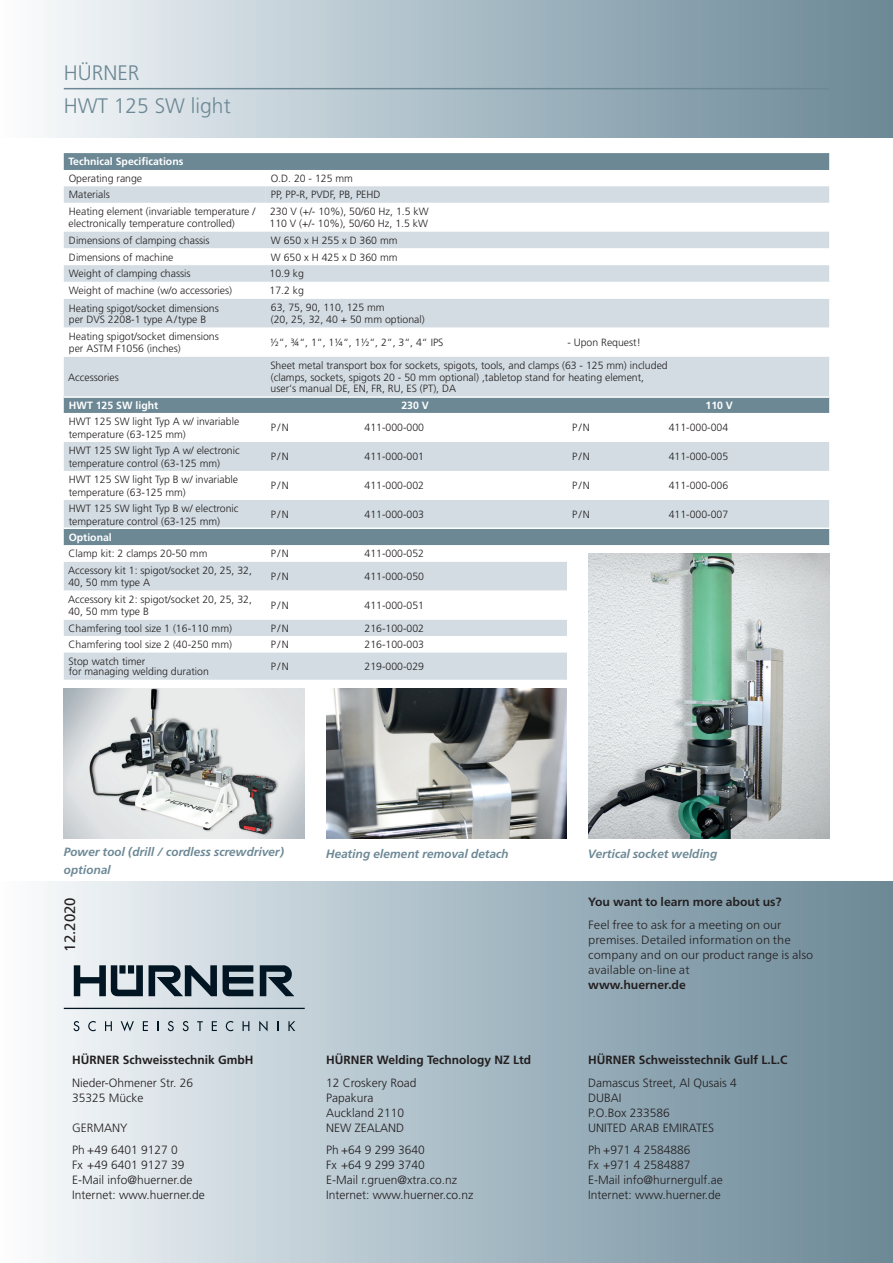
<style>
.page{position:relative;width:893px;height:1263px;background:#fff}
.page>*{position:absolute;margin:0;border:0;box-sizing:border-box;transform-origin:0 0}
.t1{font:300 21px/33px "Frutiger";color:#6c8895}
.t2{font:15px "Frutiger";color:#231f20}
.t3{font:300 12px/15px "Frutiger";color:#231f20}
.t4{font:300 12px/15px "Frutiger Neue LTW1 G";color:#231f20}
.t5{font:italic 700 12px/18px "Frutiger Neue LTW1 G";color:#6c8895}
.t6{font:700 12px "Frutiger";color:#231f20}
.t7{font:700 12px "Frutiger Neue LTW1 G";color:#231f20}
.t8{font:300 10.5px/12.6px "Frutiger";color:#231f20}
.t9{font:700 10.5px "Frutiger";color:#fff}
</style>
<div class="page">
<div style="left:0;top:0;width:893px;height:1263px;background:linear-gradient(to right,#f7fafd,#688696)"></div>
<hr style="left:64px;top:88px;width:765px;height:1px;background:#6c8895">
<svg style="left:64px;top:965px;width:241px;height:44px;background:#89969d"></svg>
<svg style="left:73px;top:1021px;width:6px;height:10px"></svg>
<svg style="left:88px;top:1021px;width:8px;height:10px"></svg>
<svg style="left:105px;top:1021px;width:7px;height:10px"></svg>
<svg style="left:121px;top:1021px;width:13px;height:10px"></svg>
<svg style="left:143px;top:1021px;width:5px;height:10px"></svg>
<svg style="left:157px;top:1021px;width:2px;height:10px"></svg>
<svg style="left:168px;top:1021px;width:6px;height:10px"></svg>
<svg style="left:183px;top:1021px;width:6px;height:10px"></svg>
<svg style="left:197px;top:1021px;width:6px;height:10px"></svg>
<svg style="left:212px;top:1021px;width:5px;height:10px"></svg>
<svg style="left:226px;top:1021px;width:7px;height:10px"></svg>
<svg style="left:243px;top:1021px;width:6px;height:10px"></svg>
<svg style="left:259px;top:1021px;width:9px;height:10px"></svg>
<svg style="left:277px;top:1021px;width:2px;height:10px"></svg>
<svg style="left:288px;top:1021px;width:7px;height:10px"></svg>
<div style="left:0;top:138px;width:893px;height:742px;background:#fff"></div>
<div style="left:64px;top:153px;width:765px;height:17px;background:#6c8895"></div>
<div style="left:64px;top:299px;width:765px;height:29px;background:#d2dce2"></div>
<svg style="left:64px;top:186px;width:765px;height:62px"></svg>
<svg style="left:64px;top:265px;width:765px;height:17px;background:#d3dde2"></svg>
<svg style="left:64px;top:357px;width:765px;height:323px;fill:#d2dce2"></svg>
<hr style="left:64px;top:527px;width:765px;height:2px;background:#fff">
<img style="left:64px;top:688px;width:241px;height:150px">
<img style="left:326px;top:688px;width:241px;height:150px">
<hr style="left:64px;top:396px;width:765px;height:2px;background:#fff">
<img style="left:588px;top:554px;width:241px;height:284px">
<h1 class="t1" style="left:64px;top:56px;width:168px">HÜRNER<br>HWT 125 SW light</h1>
<p class="t9" style="left:69px;top:156px;width:116px">Technical Specifications</p>
<p class="t8" style="left:69px;top:172px;width:75px">Operating range</p>
<p class="t8" style="left:271px;top:172px;width:84px">O.D. 20 - 125 mm</p>
<p class="t8" style="left:69px;top:189px;width:42px">Materials</p>
<p class="t8" style="left:271px;top:189px;width:111px">PP, PP-R, PVDF, PB, PEHD</p>
<p class="t8" style="left:69px;top:205px;width:188px">Heating element (invariable temperature / electronically temperature controlled)</p>
<p class="t8" style="left:269px;top:205px;width:161px">230 V (+/- 10%), 50/60 Hz, 1.5 kW<br>110 V (+/- 10%), 50/60 Hz, 1.5 kW</p>
<p class="t8" style="left:69px;top:234px;width:142px">Dimensions of clamping chassis</p>
<p class="t8" style="left:271px;top:234px;width:128px">W 650 x H 255 x D 360 mm</p>
<p class="t8" style="left:69px;top:251px;width:106px">Dimensions of machine</p>
<p class="t8" style="left:271px;top:251px;width:128px">W 650 x H 425 x D 360 mm</p>
<p class="t8" style="left:69px;top:268px;width:123px">Weight of clamping chassis</p>
<p class="t8" style="left:269px;top:268px;width:36px">10.9 kg</p>
<p class="t8" style="left:69px;top:284px;width:165px">Weight of machine (w/o accessories)</p>
<p class="t8" style="left:269px;top:284px;width:36px">17.2 kg</p>
<p class="t8" style="left:69px;top:303px;width:151px;line-height:10.9px">Heating spigot/socket dimensions per DVS 2208-1 type A/type B</p>
<p class="t8" style="left:271px;top:301px;width:155px">63, 75, 90, 110, 125 mm<br>(20, 25, 32, 40 + 50 mm optional)</p>
<p class="t8" style="left:69px;top:330px;width:151px">Heating spigot/socket dimensions per ASTM F1056 (inches)</p>
<p class="t8" style="left:270px;top:336px;width:175px">½“, ¾“, 1“, 1¼“, 1½“, 2“, 3“, 4“ IPS</p>
<p class="t8" style="left:567px;top:336px;width:75px">- Upon Request!</p>
<p class="t8" style="left:68px;top:371px;width:52px">Accessories</p>
<p class="t8" style="left:270px;top:359px;width:399px">Sheet metal transport box for sockets, spigots, tools, and clamps (63 - 125 mm) included (clamps, sockets, spigots 20 - 50 mm optional) ,tabletop stand for heating element,</p>
<p class="t8" style="left:271px;top:383px;width:187px">user‘s manual DE, EN, FR, RU, ES (PT), DA</p>
<p class="t9" style="left:69px;top:399px;width:91px">HWT 125 SW light</p>
<p class="t9" style="left:401px;top:399px;width:29px">230 V</p>
<p class="t9" style="left:705px;top:399px;width:29px">110 V</p>
<p class="t8" style="left:69px;top:415px;width:172px">HWT 125 SW light Typ A w/ invariable temperature (63-125 mm)</p>
<p class="t8" style="left:271px;top:422px;width:19px">P/N</p>
<p class="t8" style="left:365px;top:422px;width:61px">411-000-000</p>
<p class="t8" style="left:572px;top:422px;width:19px">P/N</p>
<p class="t8" style="left:669px;top:422px;width:61px">411-000-004</p>
<p class="t8" style="left:69px;top:444px;width:172px">HWT 125 SW light Typ A w/ electronic temperature control (63-125 mm)</p>
<p class="t8" style="left:271px;top:451px;width:19px">P/N</p>
<p class="t8" style="left:365px;top:451px;width:61px">411-000-001</p>
<p class="t8" style="left:572px;top:451px;width:19px">P/N</p>
<p class="t8" style="left:669px;top:451px;width:61px">411-000-005</p>
<p class="t8" style="left:69px;top:473px;width:171px">HWT 125 SW light Typ B w/ invariable temperature (63-125 mm)</p>
<p class="t8" style="left:271px;top:480px;width:19px">P/N</p>
<p class="t8" style="left:365px;top:480px;width:61px">411-000-002</p>
<p class="t8" style="left:572px;top:480px;width:19px">P/N</p>
<p class="t8" style="left:669px;top:480px;width:61px">411-000-006</p>
<p class="t8" style="left:69px;top:502px;width:171px">HWT 125 SW light Typ B w/ electronic temperature control (63-125 mm)</p>
<p class="t8" style="left:271px;top:509px;width:19px">P/N</p>
<p class="t8" style="left:365px;top:509px;width:61px">411-000-003</p>
<p class="t8" style="left:572px;top:509px;width:19px">P/N</p>
<p class="t8" style="left:669px;top:509px;width:61px">411-000-007</p>
<p class="t9" style="left:69px;top:531px;width:45px">Optional</p>
<p class="t8" style="left:69px;top:548px;width:140px">Clamp kit: 2 clamps 20-50 mm</p>
<p class="t8" style="left:271px;top:548px;width:19px">P/N</p>
<p class="t8" style="left:365px;top:548px;width:61px">411-000-052</p>
<p class="t8" style="left:68px;top:564px;width:185px">Accessory kit 1: spigot/socket 20, 25, 32,<br>40, 50 mm type A</p>
<p class="t8" style="left:271px;top:570px;width:19px">P/N</p>
<p class="t8" style="left:365px;top:570px;width:61px">411-000-050</p>
<p class="t8" style="left:68px;top:593px;width:185px">Accessory kit 2: spigot/socket 20, 25, 32,<br>40, 50 mm type B</p>
<p class="t8" style="left:271px;top:599px;width:19px">P/N</p>
<p class="t8" style="left:365px;top:599px;width:61px">411-000-051</p>
<p class="t8" style="left:69px;top:622px;width:165px">Chamfering tool size 1 (16-110 mm)</p>
<p class="t8" style="left:271px;top:622px;width:19px">P/N</p>
<p class="t8" style="left:365px;top:622px;width:61px">216-100-002</p>
<p class="t8" style="left:69px;top:638px;width:165px">Chamfering tool size 2 (40-250 mm)</p>
<p class="t8" style="left:271px;top:638px;width:19px">P/N</p>
<p class="t8" style="left:365px;top:638px;width:61px">216-100-003</p>
<p class="t8" style="left:68px;top:655px;width:142px;line-height:10.9px">Stop watch timer<br>for managing welding duration</p>
<p class="t8" style="left:271px;top:660px;width:19px">P/N</p>
<p class="t8" style="left:365px;top:660px;width:61px">219-000-029</p>
<p class="t5" style="left:64px;top:842px;width:222px">Power tool (drill / cordless screwdriver) optional</p>
<p class="t5" style="left:326px;top:845px;width:184px">Heating element removal detach</p>
<p class="t5" style="left:588px;top:845px;width:131px">Vertical socket welding</p>
<p class="t7" style="left:588px;top:895px;width:195px">You want to learn more about us?</p>
<p class="t4" style="left:588px;top:917px;width:227px">Feel free to ask for a meeting on our premises. Detailed information on the company and on our product range is also available on-line at</p>
<p class="t7" style="left:588px;top:977px;width:99px">www.huerner.de</p>
<h2 class="t2" style="left:61px;top:951px;width:56px;rotate:-90deg">12.2020</h2>
<p class="t6" style="left:72px;top:1053px;width:183px">HÜRNER Schweisstechnik GmbH</p>
<p class="t3" style="left:72px;top:1075px;width:122px">Nieder-Ohmener Str. 26<br>35325 Mücke</p>
<p class="t3" style="left:72px;top:1116px;width:107px;line-height:22.5px">GERMANY<br>Ph +49 6401 9127 0</p>
<p class="t3" style="left:72px;top:1158px;width:134px">Fx +49 6401 9127 39<br>E-Mail info@huerner.de<br>Internet: www.huerner.de</p>
<p class="t6" style="left:326px;top:1053px;width:207px">HÜRNER Welding Technology NZ Ltd</p>
<p class="t3" style="left:326px;top:1075px;width:92px">12 Croskery Road<br>Papakura<br>Auckland 2110<br>NEW ZEALAND</p>
<p class="t3" style="left:326px;top:1143px;width:149px">Ph +64 9 299 3640<br>Fx +64 9 299 3740<br>E-Mail r.gruen@xtra.co.nz<br>Internet: www.huerner.co.nz</p>
<p class="t6" style="left:588px;top:1053px;width:201px">HÜRNER Schweisstechnik Gulf L.L.C</p>
<p class="t3" style="left:588px;top:1075px;width:150px">Damascus Street, Al Qusais 4<br>DUBAI<br>P.O.Box 233586<br>UNITED ARAB EMIRATES</p>
<p class="t3" style="left:588px;top:1143px;width:136px">Ph +971 4 2584886<br>Fx +971 4 2584887<br>E-Mail info@hurnergulf.ae<br>Internet: www.huerner.de</p>
</div>
